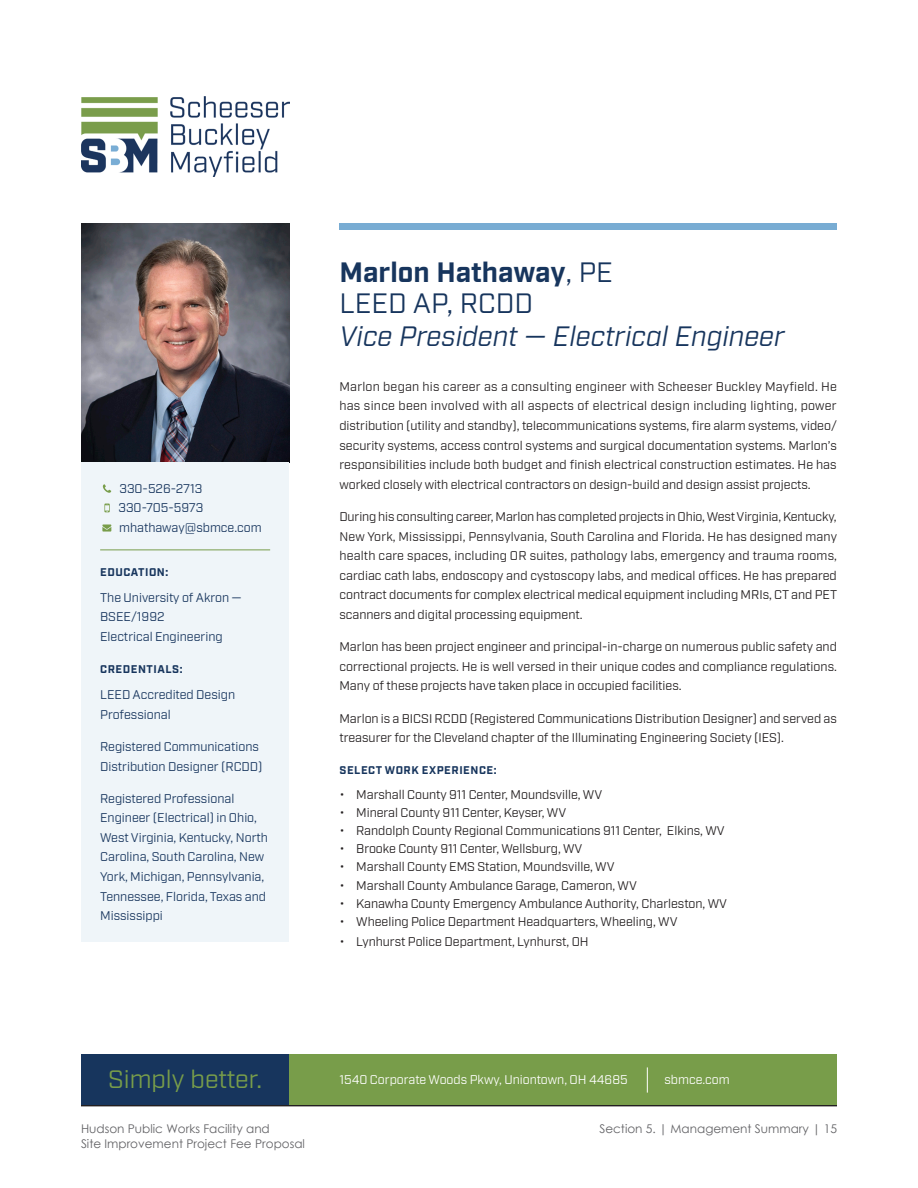
<style>
.page{position:relative;width:918px;height:1188px;background:#fff}
.page>*{position:absolute;margin:0;border:0;box-sizing:border-box;transform-origin:0 0}
.t1{font:italic 28.05px "Industry";color:#17355d}
.t2{font:700 28.05px/30.8px "Industry";color:#17355d}
.t3{font:25.2px "Industry";color:#789d4a}
.t4{font:12.6px/19.6px "Industry";color:#231f20;text-align:justify}
.t5{font:12.6px/19.6px "Industry";color:#17355d}
.t6{font:12.6px "Industry";color:#fff}
.t7{font:12px/14.4px "Century Gothic";color:#636366}
.t8{font:700 11.25px "Industry";letter-spacing:.05em;color:#17355d}
.s1{font-weight:400}
</style>
<div class="page">
<hr style="left:81px;top:1105px;width:756px;height:1px;background:#231f20">
<div style="left:339px;top:224px;width:498px;height:6px;background:#78acd3"></div>
<div style="left:81px;top:1055px;width:208px;height:50px;background:#17355d"></div>
<div style="left:289px;top:1055px;width:548px;height:50px;background:#789d4a"></div>
<img style="left:81px;top:224px;width:208px;height:239px">
<img style="left:81px;top:97px;width:209px;height:80px">
<div style="left:81px;top:463px;width:208px;height:479px;background:#eff5f9"></div>
<svg style="left:103px;top:484px;width:8px;height:9px"></svg>
<svg style="left:104px;top:504px;width:6px;height:8px"></svg>
<svg style="left:102px;top:525px;width:9px;height:7px"></svg>
<hr style="left:100px;top:550px;width:170px;height:1px;background:#789d4a">
<svg style="left:647px;top:1067px;width:1px;height:26px"></svg>
<p class="t5" style="left:118px;top:479px;width:145px">330-526-2713<br>330-705-5973 mhathaway@sbmce.com</p>
<p class="t8" style="left:100px;top:565px;width:70px">EDUCATION:</p>
<p class="t5" style="left:100px;top:588px;width:143px">The University of Akron —<br>BSEE/1992<br>Electrical Engineering</p>
<p class="t8" style="left:100px;top:663px;width:84px">CREDENTIALS:</p>
<p class="t5" style="left:100px;top:685px;width:136px">LEED Accredited Design<br>Professional</p>
<p class="t5" style="left:100px;top:737px;width:164px">Registered Communications<br>Distribution Designer (RCDD)</p>
<p class="t5" style="left:100px;top:789px;width:169px">Registered Professional<br>Engineer (Electrical) in Ohio,<br>West Virginia, Kentucky, North<br>Carolina, South Carolina, New<br>York, Michigan, Pennsylvania,<br>Tennessee, Florida, Texas and<br>Mississippi</p>
<p class="t3" style="left:108px;top:1064px;width:156px">Simply better.</p>
<p class="t2" style="left:339px;top:258px;width:275px">Marlon Hathaway<span class="s1">, PE<br>LEED AP, RCDD</span></p>
<p class="t1" style="left:339px;top:320px;width:447px">Vice President — Electrical Engineer</p>
<p class="t4" style="left:339px;top:377px;width:499px">Marlon began his career as a consulting engineer with Scheeser Buckley Mayfield. He has since been involved with all aspects of electrical design including lighting, power distribution (utility and standby), telecommunications systems, fire alarm systems, video/ security systems, access control systems and surgical documentation systems. Marlon’s responsibilities include both budget and finish electrical construction estimates. He has worked closely with electrical contractors on design-build and design assist projects.</p>
<p class="t4" style="left:339px;top:507px;width:499px">During his consulting career, Marlon has completed projects in Ohio, West Virginia, Kentucky, New York, Mississippi, Pennsylvania, South Carolina and Florida. He has designed many health care spaces, including OR suites, pathology labs, emergency and trauma rooms, cardiac cath labs, endoscopy and cystoscopy labs, and medical offices. He has prepared contract documents for complex electrical medical equipment including MRIs, CT and PET scanners and digital processing equipment.</p>
<p class="t4" style="left:339px;top:637px;width:499px">Marlon has been project engineer and principal-in-charge on numerous public safety and correctional projects. He is well versed in their unique codes and compliance regulations.<br>Many of these projects have taken place in occupied facilities.</p>
<p class="t4" style="left:339px;top:709px;width:499px">Marlon is a BICSI RCDD (Registered Communications Distribution Designer) and served as treasurer for the Cleveland chapter of the Illuminating Engineering Society (IES).</p>
<p class="t8" style="left:339px;top:764px;width:159px">SELECT WORK EXPERIENCE:</p>
<p class="t4" style="left:339px;top:785px;width:264px">• Marshall County 911 Center, Moundsville, WV</p>
<p class="t4" style="left:339px;top:803px;width:228px">• Mineral County 911 Center, Keyser, WV</p>
<p class="t4" style="left:339px;top:821px;width:387px">• Randolph County Regional Communications 911 Center, Elkins, WV</p>
<p class="t4" style="left:339px;top:839px;width:245px">• Brooke County 911 Center, Wellsburg, WV</p>
<p class="t4" style="left:339px;top:858px;width:277px">• Marshall County EMS Station, Moundsville, WV</p>
<p class="t4" style="left:339px;top:876px;width:299px">• Marshall County Ambulance Garage, Cameron, WV</p>
<p class="t4" style="left:339px;top:894px;width:389px">• Kanawha County Emergency Ambulance Authority, Charleston, WV</p>
<p class="t4" style="left:339px;top:912px;width:340px">• Wheeling Police Department Headquarters, Wheeling, WV</p>
<p class="t4" style="left:339px;top:932px;width:251px">• Lynhurst Police Department, Lynhurst, OH</p>
<p class="t6" style="left:339px;top:1072px;width:290px">1540 Corporate Woods Pkwy, Uniontown, OH 44685</p>
<p class="t6" style="left:665px;top:1072px;width:67px">sbmce.com</p>
<p class="t7" style="left:81px;top:1122px;width:225px">Hudson Public Works Facility and<br>Site Improvement Project Fee Proposal</p>
<p class="t7" style="left:599px;top:1122px;width:239px">Section 5. | Management Summary | 15</p>
</div>
